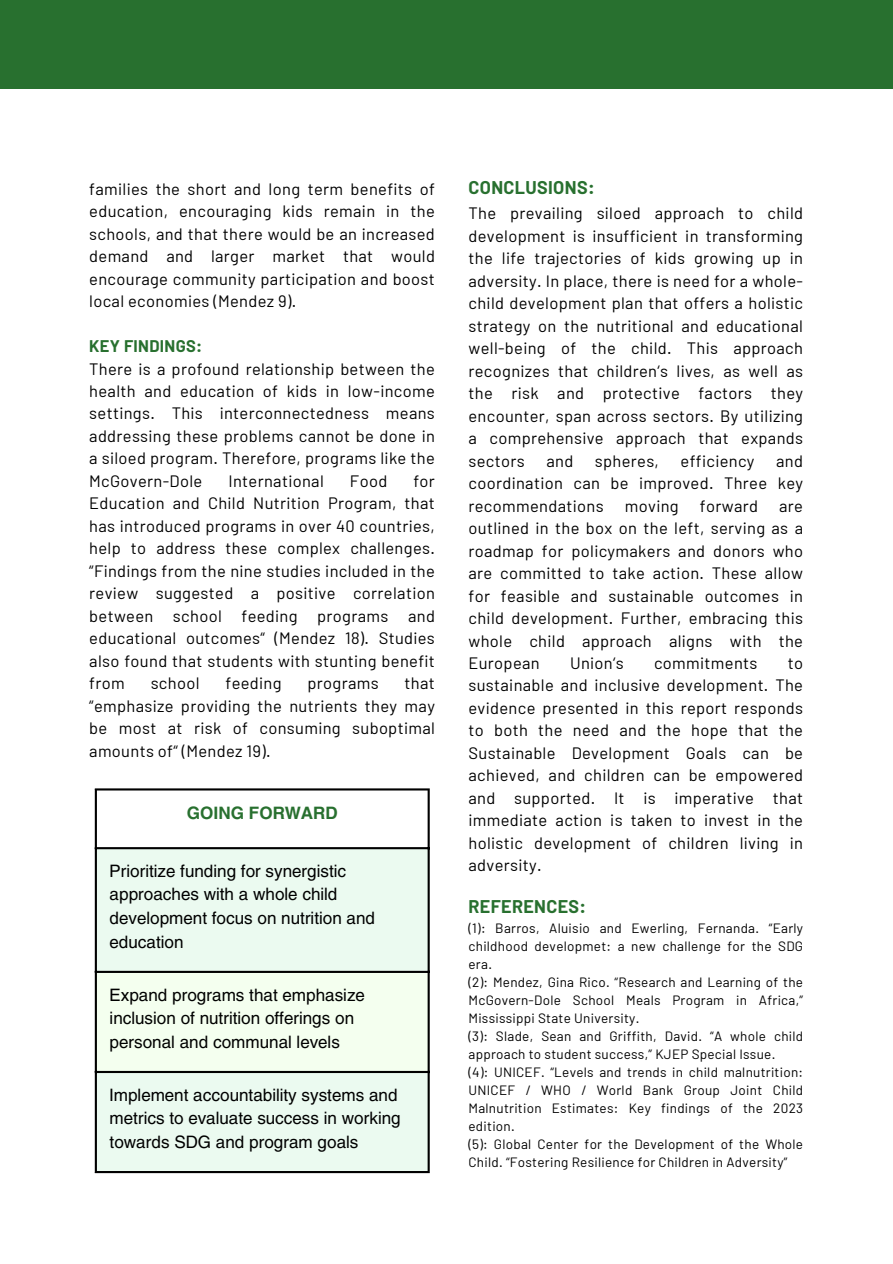
<style>
.page{position:relative;width:893px;height:1264px;background:#fff}
.page>*{position:absolute;margin:0;border:0;box-sizing:border-box;transform-origin:0 0}
.t1{font:700 18px "Barlow";letter-spacing:.02em;color:#28702f}
.t2{font:16.95px/23.5px "Helios";color:#000}
.t3{font:700 16.95px "Helios";color:#28702f}
.t4{font:16.5px/22.5px "Barlow";letter-spacing:.02em;color:#000;text-align:justify}
.t5{font:700 16.5px "Barlow";letter-spacing:.02em;color:#28702f}
.t6{font:13.5px/18px "Barlow";letter-spacing:.02em;color:#000;text-align:justify}
</style>
<div class="page">
<div style="left:97px;top:849px;width:330px;height:321px;background:#ebfaf0"></div>
<div style="left:96px;top:971px;width:333px;height:101px;background:#f4ffef"></div>
<hr style="left:95px;top:790px;width:2px;height:380px;background:#000">
<hr style="left:427px;top:790px;width:2px;height:380px;background:#000">
<hr style="left:95px;top:788px;width:334px;height:2px;background:#000">
<hr style="left:95px;top:847px;width:334px;height:2px;background:#000">
<hr style="left:95px;top:970px;width:334px;height:2px;background:#000">
<hr style="left:95px;top:1070px;width:334px;height:3px;background:#000">
<hr style="left:95px;top:1170px;width:334px;height:3px;background:#000">
<div style="left:0;top:0;width:892px;height:89px;background:#28702f"></div>
<p class="t4" style="left:89px;top:177px;width:347px">families the short and long term benefits of education, encouraging kids remain in the schools, and that there would be an increased demand and larger market that would encourage community participation and boost local economies (Mendez 9).</p>
<p class="t5" style="left:89px;top:335px;width:114px">KEY FINDINGS:</p>
<p class="t4" style="left:89px;top:356px;width:347px">There is a profound relationship between the health and education of kids in low-income settings. This interconnectedness means addressing these problems cannot be done in a siloed program. Therefore, programs like the McGovern-Dole</p>
<p class="t4" style="left:89px;top:469px;width:347px;text-indent:324px">for Education and Child Nutrition Program, that has introduced programs in over 40 countries, help to address these complex challenges. “Findings from the nine studies included in the review suggested a positive correlation between school feeding programs and educational outcomes“ (Mendez 18). Studies also found that students with stunting benefit from</p>
<p class="t4" style="left:228px;top:469px;width:97px">International</p>
<p class="t4" style="left:350px;top:469px;width:39px">Food</p>
<p class="t4" style="left:89px;top:671px;width:347px;text-indent:315px">that “emphasize providing the nutrients they may be most at risk of consuming suboptimal amounts of“ (Mendez 19).</p>
<p class="t4" style="left:151px;top:671px;width:50px">school</p>
<p class="t4" style="left:225px;top:671px;width:58px">feeding</p>
<p class="t4" style="left:307px;top:671px;width:73px">programs</p>
<p class="t3" style="left:187px;top:802px;width:152px">GOING FORWARD</p>
<p class="t2" style="left:110px;top:858px;width:267px">Prioritize funding for synergistic approaches with a whole child development focus on nutrition and education</p>
<p class="t2" style="left:110px;top:982px;width:257px">Expand programs that emphasize inclusion of nutrition offerings on personal and communal levels</p>
<p class="t2" style="left:110px;top:1082px;width:292px">Implement accountability systems and metrics to evaluate success in working towards SDG and program goals</p>
<p class="t1" style="left:468px;top:176px;width:128px">CONCLUSIONS:</p>
<p class="t4" style="left:468px;top:201px;width:336px">The prevailing siloed approach to child development is insufficient in transforming the life trajectories of kids growing up in adversity. In place, there is need for a whole&shy;child development plan that offers a holistic strategy on the nutritional and educational well-being of the child. This approach recognizes that children‘s lives, as well as the risk and protective factors they encounter, span across sectors. By utilizing a comprehensive approach that expands sectors</p>
<p class="t4" style="left:468px;top:448px;width:336px;text-indent:307px">and coordination can be improved. Three key recommendations</p>
<p class="t4" style="left:546px;top:448px;width:28px">and</p>
<p class="t4" style="left:595px;top:448px;width:66px">spheres,</p>
<p class="t4" style="left:680px;top:448px;width:75px">efficiency</p>
<p class="t4" style="left:624px;top:493px;width:55px">moving</p>
<p class="t4" style="left:699px;top:493px;width:60px">forward</p>
<p class="t4" style="left:468px;top:493px;width:336px;text-indent:311px">are outlined in the box on the left, serving as a roadmap for policymakers and donors who are committed to take action. These allow for feasible and sustainable outcomes in child development. Further, embracing this whole child approach aligns with the European</p>
<p class="t4" style="left:570px;top:651px;width:55px">Union‘s</p>
<p class="t4" style="left:654px;top:651px;width:105px">commitments</p>
<p class="t4" style="left:468px;top:651px;width:336px;text-indent:319px">to sustainable and inclusive development. The evidence presented in this report responds to both the need and the hope that the Sustainable Development Goals can be achieved, and children can be empowered and supported. It is imperative that immediate action is taken to invest in the holistic development of children living in adversity.</p>
<p class="t1" style="left:468px;top:895px;width:119px">REFERENCES:</p>
<p class="t6" style="left:468px;top:918px;width:336px">(1): Barros, Aluisio and Ewerling, Fernanda. “Early childhood developmet: a new challenge for the SDG era.</p>
<p class="t6" style="left:468px;top:972px;width:336px">(2): Mendez, Gina Rico. “Research and Learning of the McGovern-Dole School Meals Program in Africa,” Mississippi State University.</p>
<p class="t6" style="left:468px;top:1026px;width:336px">(3): Slade, Sean and Griffith, David. “A whole child approach to student success,” KJEP Special Issue.</p>
<p class="t6" style="left:468px;top:1062px;width:336px">(4): UNICEF. “Levels and trends in child malnutrition:<br>UNICEF / WHO / World Bank Group Joint Child Malnutrition Estimates: Key findings of the 2023 edition.</p>
<p class="t6" style="left:468px;top:1134px;width:336px">(5): Global Center for the Development of the Whole<br>Child. “Fostering Resilience for Children in Adversity”</p>
</div>
